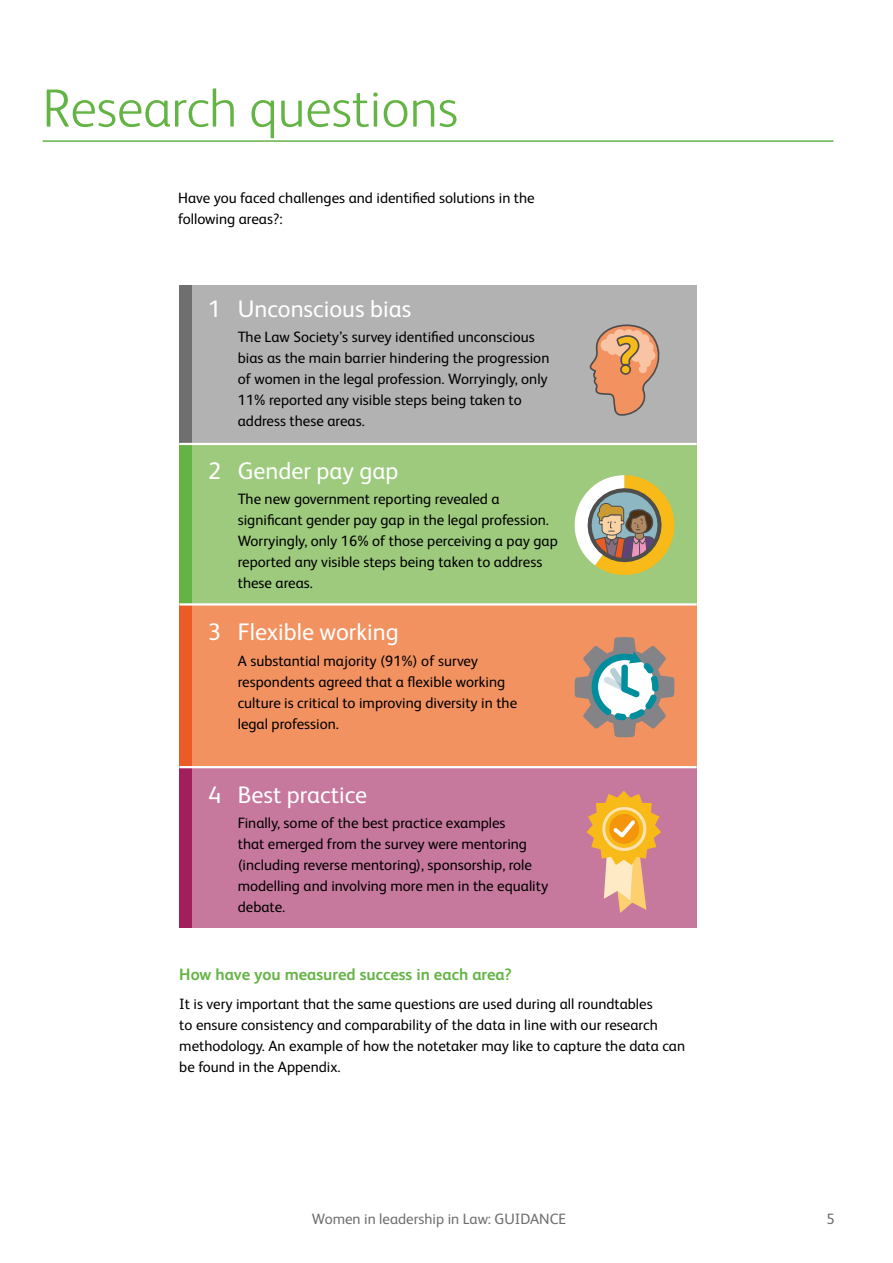
<style>
.page{position:relative;width:893px;height:1263px;background:#fff}
.page>*{position:absolute;margin:0;border:0;box-sizing:border-box;transform-origin:0 0}
.t1{font:300 54px "FS Albert Pro";color:#64b445}
.t2{font:24px "FS Albert Pro";color:#fff}
.t3{font:700 16.5px "FS Albert Pro";color:#64b445}
.t4{font:15px/21px "FS Albert Pro";color:#000}
.t5{font:15px "FS Albert Pro";color:#706f6f}
</style>
<div class="page">
<div style="left:179px;top:285px;width:518px;height:162px;background:#b3b2b2"></div>
<div style="left:179px;top:766px;width:518px;height:162px;background:#c6789d"></div>
<div style="left:179px;top:443px;width:518px;height:161px;background:#9dca7d"></div>
<div style="left:179px;top:604px;width:518px;height:162px;background:#f39261"></div>
<hr style="left:43px;top:140px;width:790px;height:2px;background:#64b445">
<div style="left:179px;top:285px;width:13px;height:158px;background:#706f6f"></div>
<div style="left:179px;top:443px;width:13px;height:161px;background:#64b445"></div>
<div style="left:179px;top:604px;width:13px;height:162px;background:#eb5b25"></div>
<div style="left:179px;top:766px;width:13px;height:162px;background:#a11f5c"></div>
<hr style="left:179px;top:443px;width:518px;height:2px;background:#fff">
<hr style="left:179px;top:603px;width:518px;height:2px;background:#fff">
<hr style="left:179px;top:766px;width:518px;height:2px;background:#fff">
<svg style="left:575px;top:475px;width:99px;height:100px"></svg>
<svg style="left:590px;top:324px;width:69px;height:92px"></svg>
<svg style="left:575px;top:637px;width:99px;height:100px"></svg>
<svg style="left:586px;top:791px;width:75px;height:122px"></svg>
<h1 class="t1" style="left:43px;top:71px;width:417px">Research questions</h1>
<p class="t4" style="left:178px;top:186px;width:358px">Have you faced challenges and identified solutions in the following areas?:</p>
<h2 class="t2" style="left:208px;top:292px;width:205px">1 Unconscious bias</h2>
<p class="t4" style="left:238px;top:326px;width:313px">The Law Society’s survey identified unconscious bias as the main barrier hindering the progression of women in the legal profession. Worryingly, only 11% reported any visible steps being taken to address these areas.</p>
<h2 class="t2" style="left:208px;top:453px;width:192px">2 Gender pay gap</h2>
<p class="t4" style="left:238px;top:487px;width:322px">The new government reporting revealed a significant gender pay gap in the legal profession.<br>Worryingly, only 16% of those perceiving a pay gap reported any visible steps being taken to address these areas.</p>
<h2 class="t2" style="left:208px;top:615px;width:192px">3 Flexible working</h2>
<p class="t4" style="left:238px;top:649px;width:281px">A substantial majority (91%) of survey respondents agreed that a flexible working culture is critical to improving diversity in the legal profession.</p>
<h2 class="t2" style="left:208px;top:777px;width:161px">4 Best practice</h2>
<p class="t4" style="left:238px;top:811px;width:312px">Finally, some of the best practice examples<br>that emerged from the survey were mentoring (including reverse mentoring), sponsorship, role modelling and involving more men in the equality debate.</p>
<p class="t3" style="left:179px;top:962px;width:334px">How have you measured success in each area?</p>
<p class="t4" style="left:179px;top:992px;width:507px">It is very important that the same questions are used during all roundtables<br>to ensure consistency and comparability of the data in line with our research methodology. An example of how the notetaker may like to capture the data can be found in the Appendix.</p>
<p class="t5" style="left:312px;top:1208px;width:256px">Women in leadership in Law: GUIDANCE</p>
<p class="t5" style="left:827px;top:1208px;width:10px">5</p>
</div>
